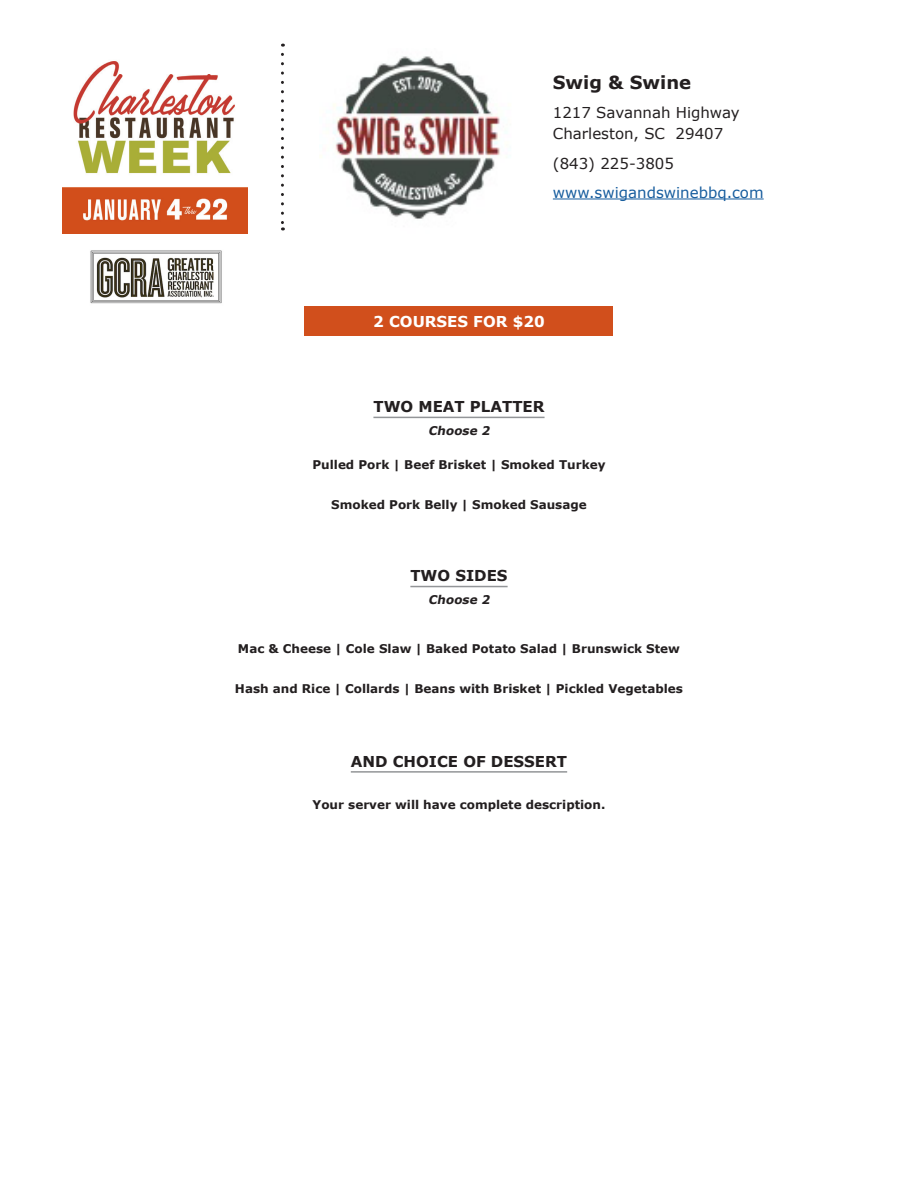
<style>
.page{position:relative;width:918px;height:1188px;background:#fff}
.page>*{position:absolute;margin:0;border:0;box-sizing:border-box;transform-origin:0 0}
.restaurant_name{font:700 18px "Verdana";color:#231f20}
.category{font:700 15px "Verdana";color:#231f20}
.Address{font:15px "Verdana";color:#231f20}
.phone_url{font:15px "Verdana";color:#175d9e}
.description{font:700 15px "Verdana";color:#fff}
.phone_url-2{font:15px "Verdana";color:#231f20}
.menu_item{font:700 12px "Verdana";color:#231f20}
.category_subhead{font:italic 700 12px "Verdana";color:#231f20}
</style>
<div class="page">
<hr style="left:553px;top:199px;width:211px;height:1px;background:#175d9e">
<svg style="left:281px;top:54px;width:3px;height:176px"></svg>
<hr style="left:373px;top:417px;width:172px;height:1px;background:#939598">
<hr style="left:410px;top:586px;width:98px;height:1px;background:#939598">
<hr style="left:351px;top:771px;width:216px;height:2px;background:#939598">
<div style="left:305px;top:307px;width:308px;height:29px;background:#d14f1c"></div>
<img style="left:90px;top:250px;width:132px;height:54px">
<img style="left:63px;top:61px;width:185px;height:173px">
<img style="left:333px;top:56px;width:167px;height:163px">
<p class="restaurant_name" style="left:553px;top:71px;width:140px">Swig &amp; Swine</p>
<p class="Address" style="left:553px;top:103px;width:188px">1217 Savannah Highway</p>
<p class="Address" style="left:553px;top:124px;width:172px">Charleston, SC 29407</p>
<p class="phone_url-2" style="left:553px;top:154px;width:123px">(843) 225-3805</p>
<p class="phone_url" style="left:553px;top:183px;width:212px">www.swigandswinebbq.com</p>
<p class="description" style="left:373px;top:312px;width:173px">2 COURSES FOR $20</p>
<p class="category" style="left:373px;top:397px;width:173px">TWO MEAT PLATTER</p>
<p class="category_subhead" style="left:428px;top:423px;width:66px">Choose 2</p>
<p class="menu_item" style="left:312px;top:457px;width:295px">Pulled Pork | Beef Brisket | Smoked Turkey</p>
<p class="menu_item" style="left:331px;top:497px;width:257px">Smoked Pork Belly | Smoked Sausage</p>
<p class="category" style="left:410px;top:566px;width:99px">TWO SIDES</p>
<p class="category_subhead" style="left:428px;top:592px;width:66px">Choose 2</p>
<p class="menu_item" style="left:238px;top:641px;width:444px">Mac &amp; Cheese | Cole Slaw | Baked Potato Salad | Brunswick Stew</p>
<p class="menu_item" style="left:235px;top:680px;width:449px">Hash and Rice | Collards | Beans with Brisket | Pickled Vegetables</p>
<p class="category" style="left:351px;top:752px;width:218px">AND CHOICE OF DESSERT</p>
<p class="menu_item" style="left:313px;top:797px;width:294px">Your server will have complete description.</p>
</div>
